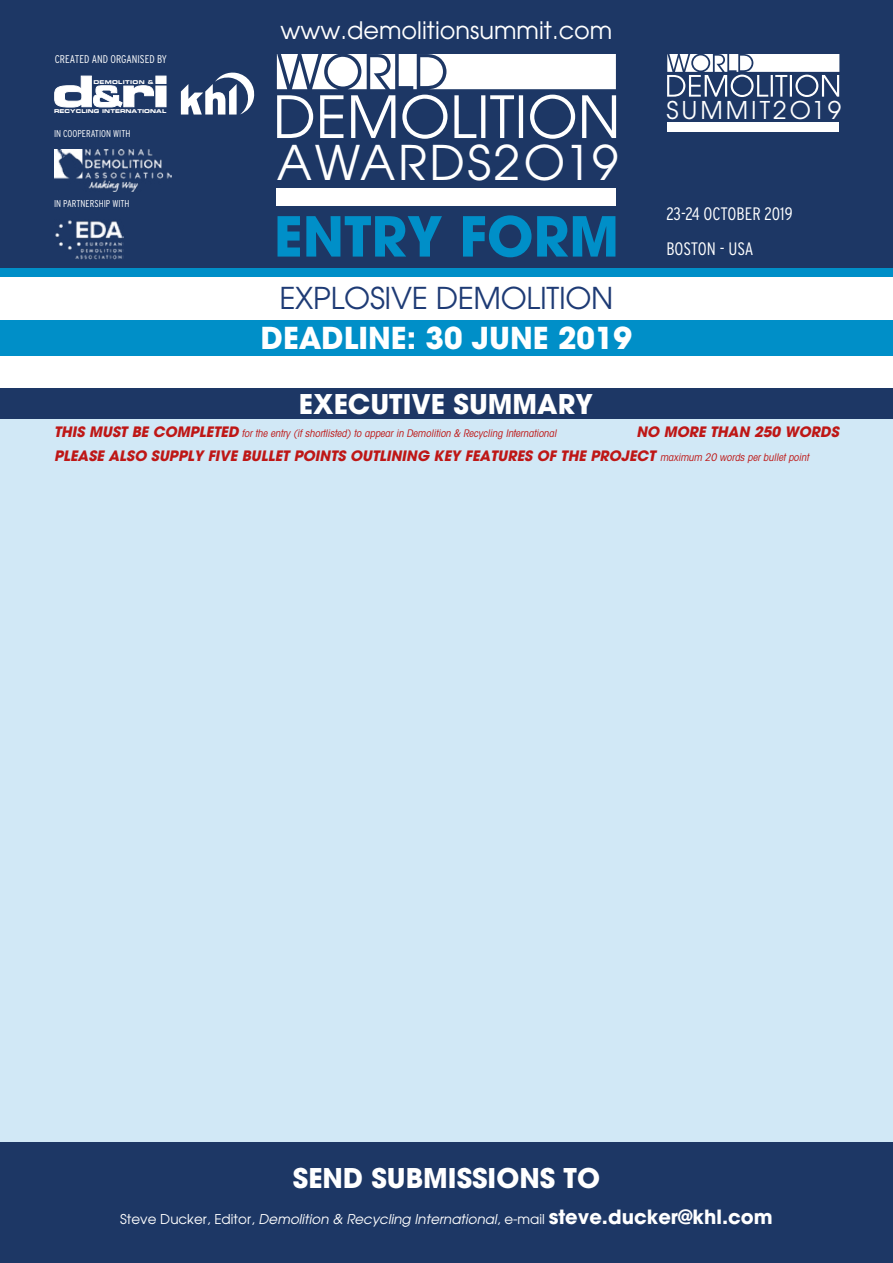
<style>
.page{position:relative;width:893px;height:1263px;background:#fff}
.page>*{position:absolute;margin:0;border:0;box-sizing:border-box;transform-origin:0 0}
.t1{font:700 54.6px "Avant Garde";color:#008fc8}
.t2{font:47.55px "Avant Garde";letter-spacing:.055em;color:#fff}
.t3{font:30px "Avant Garde";letter-spacing:-.01em;color:#1e3b75}
.t4{font:700 30px "Avant Garde";color:#fff}
.t5{font:700 27px "Avant Garde";color:#fff}
.t6{font:24.45px "Avant Garde";letter-spacing:.12em;color:#fff}
.t7{font:24px "Avant Garde";color:#fff}
.t8{font:300 condensed 18px "Interstate";letter-spacing:-.005em;color:#fff}
.t9{font:300 condensed 15px "Interstate";color:#fff}
.t10{font:italic 700 14.25px/24px "Avant Garde";color:#be1716}
.t11{font:italic 13.5px "Avant Garde";color:#fff}
.t12{font:300 condensed 11.25px "Interstate";color:#fff}
.t13{font:italic condensed 10.5px "Avant Garde";color:#be1716}
.t14{font:300 condensed 9.9px "Interstate";color:#fff}
.t15{font:5.25px "Eurostile Bold Extended Two";letter-spacing:.01em;color:#fff}
.t16{font:5.25px "Eurostile Bold Extended Two";letter-spacing:.055em;color:#fff}
.s1{font-weight:700;font-stretch:normal;font-size:14.25px}
.s2{font-weight:400;font-stretch:condensed;font-size:10.5px}
.s3{font-style:normal}
.s4{font-weight:700;font-style:normal;font-size:19.5px}
</style>
<div class="page">
<div style="left:0;top:1142px;width:893px;height:121px;background:#1d3765"></div>
<div style="left:0;top:320px;width:893px;height:36px;background:#008fc8"></div>
<div style="left:0;top:0;width:893px;height:270px;background:#1d3765"></div>
<div style="left:0;top:268px;width:893px;height:8px;background:#008fc8"></div>
<div style="left:277px;top:188px;width:339px;height:17px;background:#fff"></div>
<svg style="left:277px;top:54px;width:339px;height:35px;background:#dfe2e9"></svg>
<svg style="left:277px;top:95px;width:339px;height:44px"></svg>
<div style="left:667px;top:122px;width:172px;height:9px;background:#fff"></div>
<svg style="left:667px;top:54px;width:172px;height:43px"></svg>
<svg style="left:54px;top:75px;width:113px;height:33px"></svg>
<svg style="left:181px;top:72px;width:74px;height:43px"></svg>
<img style="left:54px;top:150px;width:117px;height:42px">
<img style="left:55px;top:220px;width:68px;height:39px">
<div style="left:0;top:412px;width:893px;height:730px;background:#d1e8f6"></div>
<div style="left:0;top:389px;width:893px;height:30px;background:#1d3765"></div>
<p class="t12" style="left:55px;top:52px;width:114px">CREATED AND ORGANISED BY</p>
<p class="t16" style="left:93px;top:78px;width:62px">DEMOLITION &amp;</p>
<p class="t15" style="left:54px;top:107px;width:114px">RECYCLING INTERNATIONAL</p>
<p class="t14" style="left:54px;top:128px;width:78px">IN COOPERATION WITH</p>
<p class="t14" style="left:54px;top:198px;width:77px">IN PARTNERSHIP WITH</p>
<h3 class="t7" style="left:280px;top:16px;width:333px">www.demolitionsummit.com</h3>
<h2 class="t2" style="left:277px;top:133px;width:343px">AWARDS2O19</h2>
<h1 class="t1" style="left:274px;top:201px;width:347px">ENTRY FORM</h1>
<h3 class="t3" style="left:279px;top:280px;width:336px">EXPLOSIVE DEMOLITION</h3>
<h3 class="t4" style="left:261px;top:319px;width:373px">DEADLINE: 30 JUNE 2019</h3>
<h3 class="t6" style="left:666px;top:95px;width:176px">SUMMIT2O19</h3>
<h3 class="t6" style="left:828px;top:95px;width:15px">8</h3>
<p class="t9" style="left:666px;top:198px;width:90px">DUBLIN, IRELAND</p>
<p class="t9" style="left:666px;top:233px;width:107px">7-8 NOVEMBER, 2018</p>
<p class="t8" style="left:666px;top:203px;width:128px">23-24 OCTOBER 2019</p>
<p class="t8" style="left:666px;top:237px;width:89px">BOSTON - USA</p>
<h3 class="t5" style="left:299px;top:386px;width:295px">EXECUTIVE SUMMARY</h3>
<p class="t13" style="left:54px;top:427px;width:506px"><span class="s1">THIS MUST BE COMPLETED</span> for the entry (if shortlisted) to appear in Demolition &amp; Recycling International</p>
<p class="t10" style="left:54px;top:420px;width:790px;text-indent:582px">NO MORE THAN 250 WORDS<br>PLEASE ALSO SUPPLY FIVE BULLET POINTS OUTLINING KEY FEATURES OF THE PROJECT <span class="s2">maximum 20 words per bullet point</span></p>
<h3 class="t5" style="left:293px;top:1161px;width:309px">SEND SUBMISSIONS TO</h3>
<p class="t11" style="left:120px;top:1211px;width:654px"><span class="s3">Steve Ducker, Editor,</span> Demolition &amp; Recycling International<span class="s3">, e-mail</span> <span class="s4">steve.ducker@khl.com</span></p>
</div>
